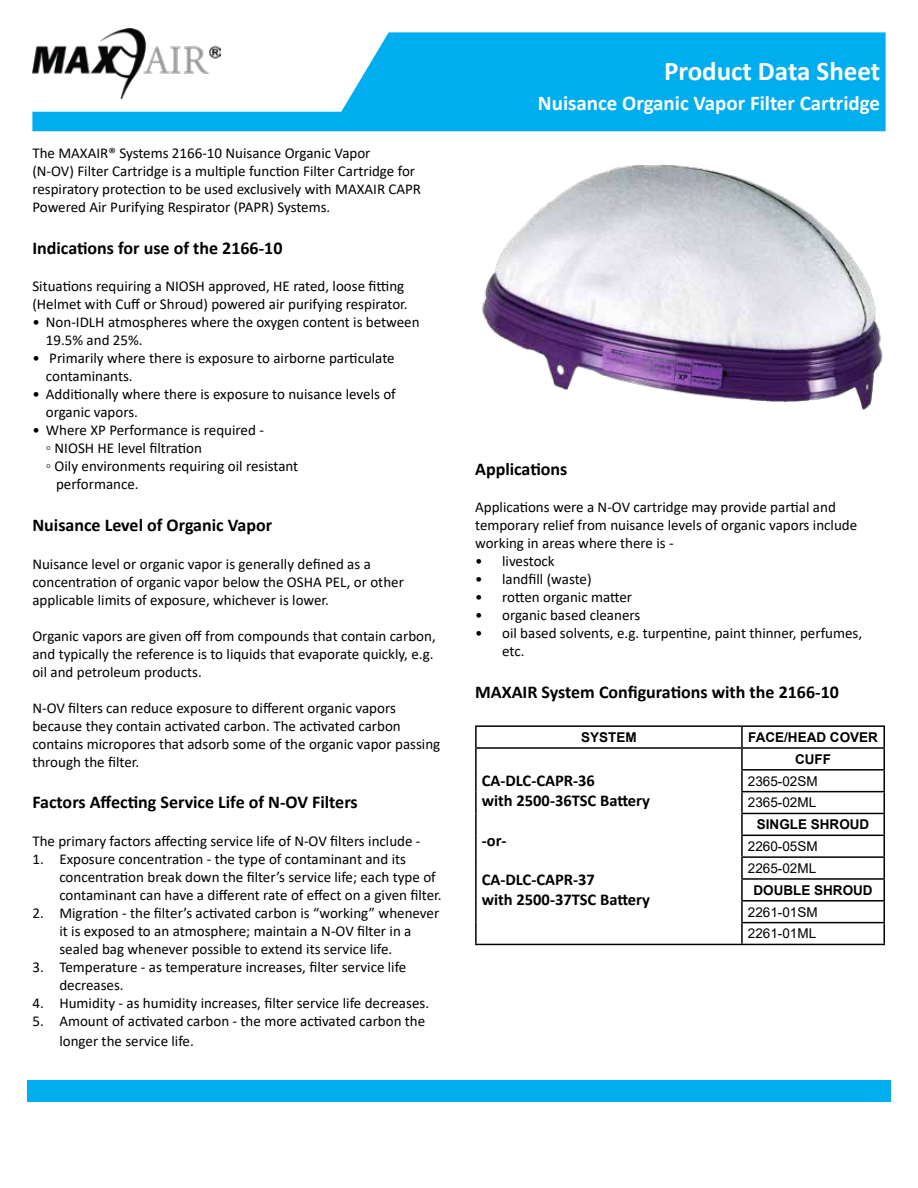
<style>
.page{position:relative;width:918px;height:1188px;background:#fff}
.page>*{position:absolute;margin:0;border:0;box-sizing:border-box;transform-origin:0 0}
.t1{font:700 27px "Calibri";color:#fff}
.t2{font:700 21px "Calibri";color:#fff}
.t3{font:700 18px "Calibri";color:#000}
.t4{font:700 16.5px/19.8px "Calibri";color:#000}
.t5{font:15px/18px "Calibri";color:#000}
.t6{font:13.5px/21.9px "Arial";color:#000}
.t7{font:700 13.5px "Arial";color:#000}
</style>
<div class="page">
<svg style="left:32px;top:32px;width:854px;height:99px;fill:#00aeef"></svg>
<img style="left:32px;top:28px;width:188px;height:70px">
<div style="left:27px;top:1080px;width:864px;height:22px;background:#00aeef"></div>
<hr style="left:475px;top:725px;width:267px;height:2px;background:#000">
<hr style="left:475px;top:727px;width:2px;height:20px;background:#000">
<hr style="left:742px;top:725px;width:143px;height:2px;background:#000">
<hr style="left:741px;top:727px;width:2px;height:20px;background:#000">
<hr style="left:475px;top:747px;width:267px;height:2px;background:#000">
<hr style="left:475px;top:749px;width:2px;height:21px;background:#000">
<hr style="left:742px;top:747px;width:143px;height:2px;background:#000">
<hr style="left:741px;top:749px;width:2px;height:20px;background:#000">
<hr style="left:475px;top:770px;width:2px;height:22px;background:#000">
<hr style="left:741px;top:769px;width:144px;height:2px;background:#000">
<hr style="left:741px;top:771px;width:2px;height:20px;background:#000">
<hr style="left:475px;top:792px;width:2px;height:21px;background:#000">
<hr style="left:741px;top:791px;width:144px;height:1px;background:#000">
<hr style="left:741px;top:792px;width:2px;height:21px;background:#000">
<hr style="left:475px;top:813px;width:2px;height:22px;background:#000">
<hr style="left:741px;top:813px;width:144px;height:1px;background:#000">
<hr style="left:741px;top:814px;width:2px;height:21px;background:#000">
<hr style="left:475px;top:835px;width:2px;height:22px;background:#000">
<hr style="left:741px;top:835px;width:144px;height:1px;background:#000">
<hr style="left:741px;top:836px;width:2px;height:20px;background:#000">
<hr style="left:475px;top:857px;width:2px;height:22px;background:#000">
<hr style="left:741px;top:856px;width:144px;height:2px;background:#000">
<hr style="left:741px;top:858px;width:2px;height:20px;background:#000">
<hr style="left:475px;top:879px;width:2px;height:22px;background:#000">
<hr style="left:741px;top:878px;width:144px;height:2px;background:#000">
<hr style="left:741px;top:880px;width:2px;height:20px;background:#000">
<hr style="left:475px;top:901px;width:2px;height:22px;background:#000">
<hr style="left:741px;top:900px;width:144px;height:2px;background:#000">
<hr style="left:741px;top:902px;width:2px;height:20px;background:#000">
<hr style="left:475px;top:923px;width:2px;height:21px;background:#000">
<hr style="left:741px;top:922px;width:144px;height:1px;background:#000">
<hr style="left:741px;top:923px;width:2px;height:21px;background:#000">
<svg style="left:884px;top:727px;width:1px;height:217px"></svg>
<hr style="left:475px;top:944px;width:267px;height:1px;background:#000">
<hr style="left:742px;top:944px;width:143px;height:1px;background:#000">
<img style="left:482px;top:164px;width:401px;height:246px">
<p class="t5" style="left:32px;top:144px;width:390px">The MAXAIR® Systems 2166-10 Nuisance Organic Vapor<br>(N-OV) Filter Cartridge is a multiple function Filter Cartridge for respiratory protection to be used exclusively with MAXAIR CAPR Powered Air Purifying Respirator (PAPR) Systems.</p>
<p class="t3" style="left:32px;top:235px;width:252px">Indications for use of the 2166-10</p>
<p class="t5" style="left:32px;top:277px;width:377px">Situations requiring a NIOSH approved, HE rated, loose fitting (Helmet with Cuff or Shroud) powered air purifying respirator.</p>
<p class="t5" style="left:46px;top:313px;width:375px;text-indent:-14px">• Non-IDLH atmospheres where the oxygen content is between<br>19.5% and 25%.</p>
<p class="t5" style="left:46px;top:349px;width:350px;text-indent:-14px">• Primarily where there is exposure to airborne particulate contaminants.</p>
<p class="t5" style="left:46px;top:385px;width:351px;text-indent:-14px">• Additionally where there is exposure to nuisance levels of organic vapors.</p>
<p class="t5" style="left:32px;top:421px;width:233px">• Where XP Performance is required -</p>
<p class="t5" style="left:46px;top:439px;width:158px">◦ NIOSH HE level filtration</p>
<p class="t5" style="left:46px;top:457px;width:254px">◦ Oily environments requiring oil resistant</p>
<p class="t5" style="left:56px;top:475px;width:84px">performance.</p>
<p class="t3" style="left:32px;top:512px;width:241px">Nuisance Level of Organic Vapor</p>
<p class="t5" style="left:32px;top:554px;width:373px">Nuisance level or organic vapor is generally defined as a concentration of organic vapor below the OSHA PEL, or other applicable limits of exposure, whichever is lower.</p>
<p class="t5" style="left:32px;top:626px;width:405px">Organic vapors are given off from compounds that contain carbon, and typically the reference is to liquids that evaporate quickly, e.g. oil and petroleum products.</p>
<p class="t5" style="left:32px;top:698px;width:409px">N-OV filters can reduce exposure to different organic vapors because they contain activated carbon. The activated carbon contains micropores that adsorb some of the organic vapor passing through the filter.</p>
<p class="t3" style="left:32px;top:789px;width:327px">Factors Affecting Service Life of N-OV Filters</p>
<p class="t5" style="left:32px;top:831px;width:390px">The primary factors affecting service life of N-OV filters include -</p>
<p class="t5" style="left:59px;top:849px;width:384px;text-indent:-27px">1. Exposure concentration - the type of contaminant and its concentration break down the filter’s service life; each type of contaminant can have a different rate of effect on a given filter.</p>
<p class="t5" style="left:59px;top:903px;width:381px;text-indent:-27px">2. Migration - the filter’s activated carbon is “working” whenever it is exposed to an atmosphere; maintain a N-OV filter in a sealed bag whenever possible to extend its service life.</p>
<p class="t5" style="left:59px;top:957px;width:349px;text-indent:-27px">3. Temperature - as temperature increases, filter service life decreases.</p>
<p class="t5" style="left:32px;top:993px;width:398px">4. Humidity - as humidity increases, filter service life decreases.</p>
<p class="t5" style="left:59px;top:1010px;width:367px;line-height:19.8px;text-indent:-27px">5. Amount of activated carbon - the more activated carbon the longer the service life.</p>
<h1 class="t1" style="left:664px;top:52px;width:218px">Product Data Sheet</h1>
<h2 class="t2" style="left:538px;top:88px;width:344px">Nuisance Organic Vapor Filter Cartridge</h2>
<p class="t3" style="left:475px;top:456px;width:94px">Applications</p>
<p class="t5" style="left:475px;top:498px;width:384px">Applications were a N-OV cartridge may provide partial and temporary relief from nuisance levels of organic vapors include working in areas where there is -</p>
<p class="t5" style="left:475px;top:552px;width:81px">• livestock</p>
<p class="t5" style="left:475px;top:570px;width:118px">• landfill (waste)</p>
<p class="t5" style="left:475px;top:588px;width:159px">• rotten organic matter</p>
<p class="t5" style="left:475px;top:606px;width:167px">• organic based cleaners</p>
<p class="t5" style="left:502px;top:624px;width:362px;text-indent:-27px">• oil based solvents, e.g. turpentine, paint thinner, perfumes, etc.</p>
<p class="t3" style="left:475px;top:679px;width:365px">MAXAIR System Configurations with the 2166-10</p>
<p class="t7" style="left:581px;top:728px;width:57px">SYSTEM</p>
<p class="t7" style="left:748px;top:728px;width:131px">FACE/HEAD COVER</p>
<p class="t4" style="left:482px;top:771px;width:170px">CA-DLC-CAPR-36<br>with 2500-36TSC Battery</p>
<p class="t4" style="left:482px;top:830px;width:26px">-or-</p>
<p class="t4" style="left:482px;top:870px;width:170px">CA-DLC-CAPR-37<br>with 2500-37TSC Battery</p>
<p class="t7" style="left:795px;top:750px;width:37px">CUFF</p>
<p class="t6" style="left:748px;top:770px;width:71px">2365-02SM<br>2365-02ML</p>
<p class="t7" style="left:757px;top:815px;width:114px">SINGLE SHROUD</p>
<p class="t6" style="left:748px;top:835px;width:71px">2260-05SM<br>2265-02ML</p>
<p class="t7" style="left:753px;top:881px;width:121px">DOUBLE SHROUD</p>
<p class="t6" style="left:748px;top:901px;width:71px">2261-01SM<br>2261-01ML</p>
</div>
